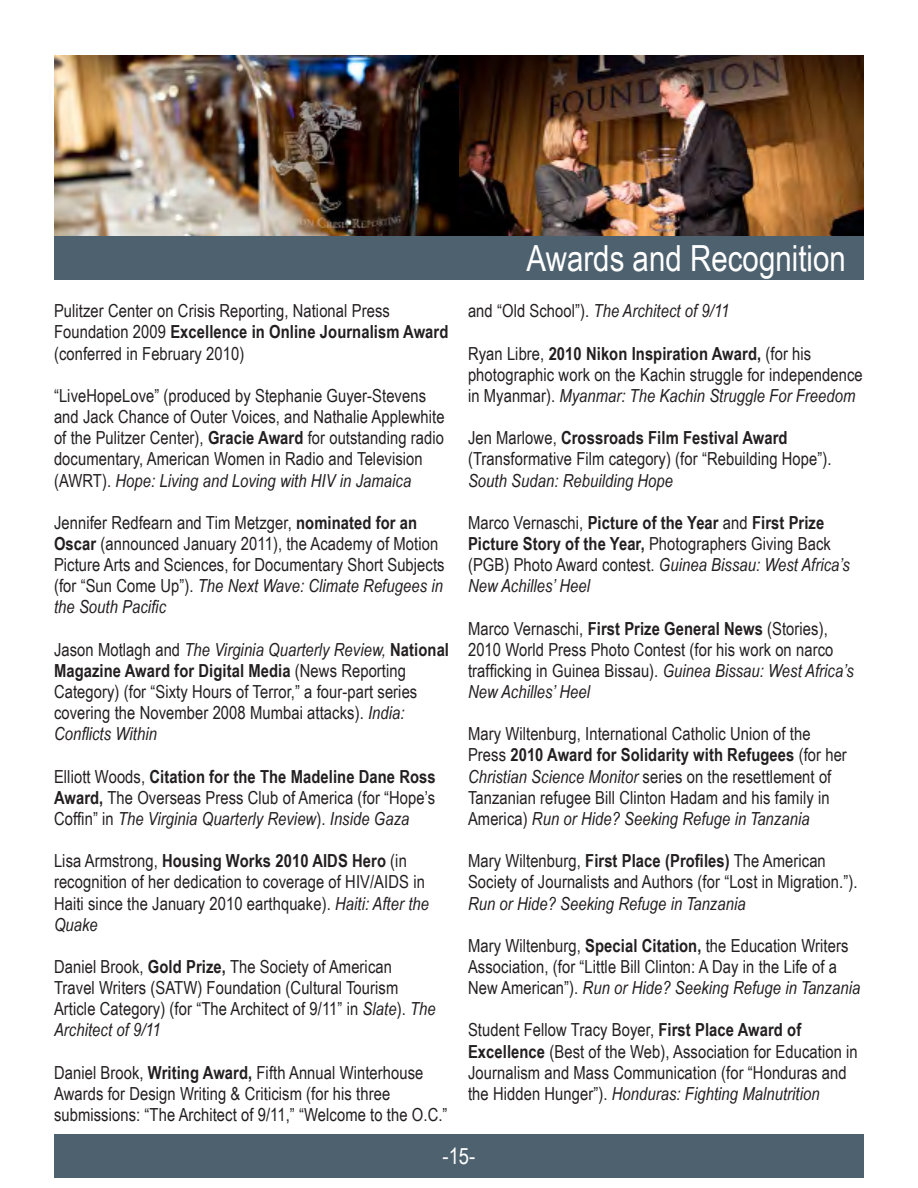
<style>
.page{position:relative;width:918px;height:1188px;background:#fff}
.page>*{position:absolute;margin:0;border:0;box-sizing:border-box;transform-origin:0 0}
.t1{font:36px "Arial Narrow";color:#fff}
.t2{font:22.5px "Arial Narrow";color:#fff}
.t3{font:18px/21.1px "Arial Narrow";letter-spacing:.005em;color:#231f20}
.t4{font:italic 18px "Arial Narrow";letter-spacing:.005em;color:#231f20}
.s1{font-weight:700}
.s2{font-style:italic}
.s3{font-style:normal}
</style>
<div class="page">
<div style="left:54px;top:1134px;width:810px;height:44px;background:#4e616f"></div>
<img style="left:54px;top:56px;width:405px;height:180px">
<img style="left:459px;top:56px;width:405px;height:180px">
<div style="left:54px;top:236px;width:810px;height:44px;background:#4e616f"></div>
<p class="t3" style="left:54px;top:300px;width:396px">Pulitzer Center on Crisis Reporting, National Press<br>Foundation 2009 <span class="s1">Excellence in Online Journalism Award </span>(conferred in February 2010)</p>
<p class="t3" style="left:54px;top:384px;width:392px">“LiveHopeLove” (produced by Stephanie Guyer-Stevens and Jack Chance of Outer Voices, and Nathalie Applewhite of the Pulitzer Center), <span class="s1">Gracie Award</span> for outstanding radio documentary, American Women in Radio and Television (AWRT). <span class="s2">Hope: Living and Loving with HIV in Jamaica</span></p>
<p class="t3" style="left:54px;top:511px;width:392px">Jennifer Redfearn and Tim Metzger, <span class="s1">nominated for an Oscar</span> (announced January 2011), the Academy of Motion Picture Arts and Sciences, for Documentary Short Subjects (for “Sun Come Up”). <span class="s2">The Next Wave: Climate Refugees in the South Pacific</span></p>
<p class="t3" style="left:54px;top:638px;width:397px">Jason Motlagh and <span class="s2">The Virginia Quarterly Review,</span> <span class="s1">National Magazine Award for Digital Media</span> (News Reporting Category) (for “Sixty Hours of Terror,” a four-part series covering the November 2008 Mumbai attacks). <span class="s2">India:<br>Conflicts Within</span></p>
<p class="t3" style="left:54px;top:765px;width:383px;text-align:justify">Elliott Woods, <span class="s1">Citation for the The Madeline Dane Ross Award,</span> The Overseas Press Club of America (for “Hope’s Coffin” in <span class="s2">The Virginia Quarterly Review</span>). <span class="s2">Inside Gaza</span></p>
<p class="t3" style="left:54px;top:850px;width:377px">Lisa Armstrong, <span class="s1">Housing Works 2010 AIDS Hero</span> (in recognition of her dedication to coverage of HIV/AIDS in Haiti since the January 2010 earthquake). <span class="s2">Haiti: After the Quake</span></p>
<p class="t3" style="left:54px;top:955px;width:383px">Daniel Brook, <span class="s1">Gold Prize,</span> The Society of American Travel Writers (SATW) Foundation (Cultural Tourism Article Category) (for “The Architect of 9/11” in <span class="s2">Slate</span>). <span class="s2">The Architect of 9/11</span></p>
<p class="t3" style="left:54px;top:1061px;width:371px">Daniel Brook, <span class="s1">Writing Award,</span> Fifth Annual Winterhouse</p>
<p class="t3" style="left:54px;top:1082px;width:395px">Awards for Design Writing &amp; Criticism (for his three submissions: “The Architect of 9/11,” “Welcome to the O.C.”</p>
<p class="t1" style="left:527px;top:232px;width:321px">Awards and Recognition</p>
<p class="t4" style="left:468px;top:298px;width:263px"><span class="s3">and “Old School”).</span> The Architect of 9/11</p>
<p class="t3" style="left:468px;top:342px;width:396px">Ryan Libre, <span class="s1">2010 Nikon Inspiration Award,</span> (for his photographic work on the Kachin struggle for independence in Myanmar). <span class="s2">Myanmar: The Kachin Struggle For Freedom</span></p>
<p class="t3" style="left:468px;top:427px;width:365px">Jen Marlowe, <span class="s1">Crossroads Film Festival Award </span>(Transformative Film category) (for “Rebuilding Hope”).<br><span class="s2">South Sudan: Rebuilding Hope</span></p>
<p class="t3" style="left:468px;top:511px;width:384px">Marco Vernaschi, <span class="s1">Picture of the Year</span> and <span class="s1">First Prize Picture Story of the Year,</span> Photographers Giving Back (PGB) Photo Award contest. <span class="s2">Guinea Bissau: West Africa’s New Achilles’ Heel</span></p>
<p class="t3" style="left:468px;top:617px;width:387px">Marco Vernaschi, <span class="s1">First Prize General News</span> (Stories), 2010 World Press Photo Contest (for his work on narco trafficking in Guinea Bissau). <span class="s2">Guinea Bissau: West Africa’s New Achilles’ Heel</span></p>
<p class="t3" style="left:468px;top:723px;width:380px">Mary Wiltenburg, International Catholic Union of the Press <span class="s1">2010 Award for Solidarity with Refugees</span> (for her <span class="s2">Christian Science Monitor</span> series on the resettlement of Tanzanian refugee Bill Clinton Hadam and his family in America) <span class="s2">Run or Hide? Seeking Refuge in Tanzania</span></p>
<p class="t3" style="left:468px;top:850px;width:391px">Mary Wiltenburg, <span class="s1">First Place (Profiles)</span> The American<br>Society of Journalists and Authors (for “Lost in Migration.”).</p>
<p class="t4" style="left:468px;top:891px;width:279px">Run or Hide? Seeking Refuge in Tanzania</p>
<p class="t3" style="left:468px;top:934px;width:394px">Mary Wiltenburg, <span class="s1">Special Citation,</span> the Education Writers<br>Association, (for “Little Bill Clinton: A Day in the Life of a<br>New American”). <span class="s2">Run or Hide? Seeking Refuge in Tanzania</span></p>
<p class="t3" style="left:468px;top:1019px;width:391px">Student Fellow Tracy Boyer, <span class="s1">First Place Award of Excellence</span> (Best of the Web), Association for Education in Journalism and Mass Communication (for “Honduras and the Hidden Hunger”). <span class="s2">Honduras: Fighting Malnutrition</span></p>
<p class="t2" style="left:443px;top:1140px;width:34px">-15-</p>
</div>
